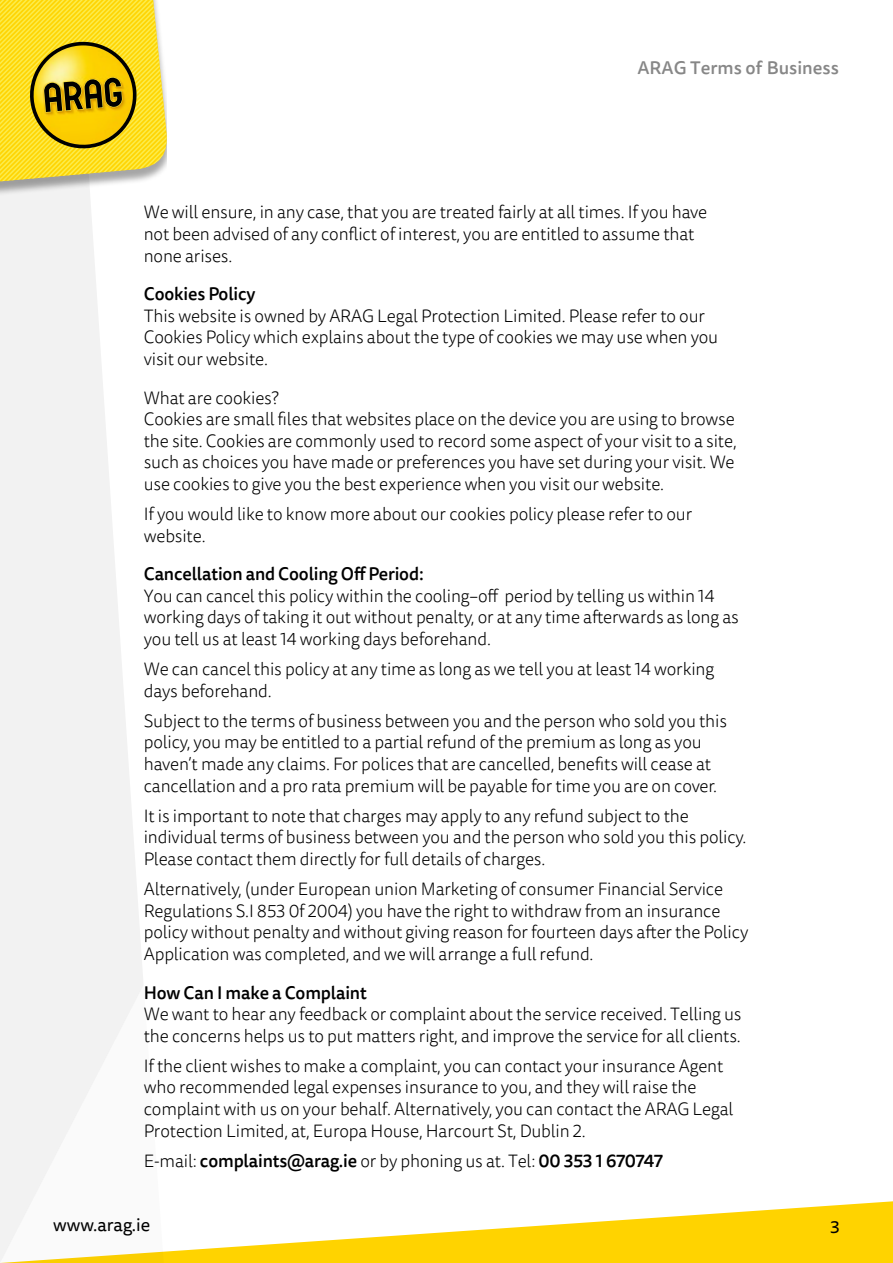
<style>
.page{position:relative;width:893px;height:1263px;background:#fff}
.page>*{position:absolute;margin:0;border:0;box-sizing:border-box;transform-origin:0 0}
.t1{font:300 18px/21.6px "Tisa Sans OT";letter-spacing:-.01em;color:#000}
.t2{font:500 18px "Tisa Sans OT";letter-spacing:-.01em;color:#000}
.t3{font:500 18px "Tisa Sans OT";color:#878787}
.t4{font:18px "Tisa Sans OT";color:#000}
.s1{font-weight:300}
</style>
<div class="page">
<svg style="left:164px;top:1201px;width:729px;height:62px;fill:#ffd300"></svg>
<svg style="left:0;top:198px;width:143px;height:787px;fill:#f2f2f2"></svg>
<svg style="left:0;top:985px;width:164px;height:278px"></svg>
<div style="left:0;top:0;width:167px;height:198px;background:#000;opacity:.35"></div>
<svg style="left:0;top:0;width:167px;height:184px;background:#e4c92e"></svg>
<p class="t3" style="left:637px;top:56px;width:203px">ARAG Terms of Business</p>
<p class="t1" style="left:144px;top:202px;width:565px">We will ensure, in any case, that you are treated fairly at all times. If you have not been advised of any conflict of interest, you are entitled to assume that none arises.</p>
<p class="t2" style="left:144px;top:283px;width:113px">Cookies Policy</p>
<p class="t1" style="left:144px;top:306px;width:576px">This website is owned by ARAG Legal Protection Limited. Please refer to our<br>Cookies Policy which explains about the type of cookies we may use when you visit our website.</p>
<p class="t1" style="left:144px;top:388px;width:594px">What are cookies?<br>Cookies are small files that websites place on the device you are using to browse the site. Cookies are commonly used to record some aspect of your visit to a site, such as choices you have made or preferences you have set during your visit. We use cookies to give you the best experience when you visit our website.</p>
<p class="t1" style="left:144px;top:504px;width:550px">If you would like to know more about our cookies policy please refer to our website.</p>
<p class="t2" style="left:144px;top:563px;width:281px">Cancellation and Cooling Off Period:</p>
<p class="t1" style="left:144px;top:586px;width:597px">You can cancel this policy within the cooling–off period by telling us within 14 working days of taking it out without penalty, or at any time afterwards as long as you tell us at least 14 working days beforehand.</p>
<p class="t1" style="left:144px;top:659px;width:572px">We can cancel this policy at any time as long as we tell you at least 14 working days beforehand.</p>
<p class="t1" style="left:144px;top:711px;width:585px">Subject to the terms of business between you and the person who sold you this policy, you may be entitled to a partial refund of the premium as long as you haven’t made any claims. For polices that are cancelled, benefits will cease at cancellation and a pro rata premium will be payable for time you are on cover.</p>
<p class="t1" style="left:144px;top:806px;width:604px">It is important to note that charges may apply to any refund subject to the individual terms of business between you and the person who sold you this policy.<br>Please contact them directly for full details of charges.</p>
<p class="t1" style="left:144px;top:879px;width:606px">Alternatively, (under European union Marketing of consumer Financial Service Regulations S.I 853 0f 2004) you have the right to withdraw from an insurance policy without penalty and without giving reason for fourteen days after the Policy Application was completed, and we will arrange a full refund.</p>
<p class="t2" style="left:144px;top:981px;width:225px">How Can I make a Complaint</p>
<p class="t1" style="left:144px;top:1004px;width:599px">We want to hear any feedback or complaint about the service received. Telling us the concerns helps us to put matters right, and improve the service for all clients.</p>
<p class="t1" style="left:144px;top:1056px;width:591px">If the client wishes to make a complaint, you can contact your insurance Agent who recommended legal expenses insurance to you, and they will raise the complaint with us on your behalf. Alternatively, you can contact the ARAG Legal Protection Limited, at, Europa House, Harcourt St, Dublin 2.</p>
<p class="t2" style="left:144px;top:1149px;width:521px"><span class="s1">E-mail:</span> complaints@arag.ie <span class="s1">or by phoning us at. Tel:</span> 00 353 1 670747</p>
<p class="t4" style="left:53px;top:1214px;width:99px">www.arag.ie</p>
<p class="t4" style="left:830px;top:1214px;width:11px">3</p>
</div>
